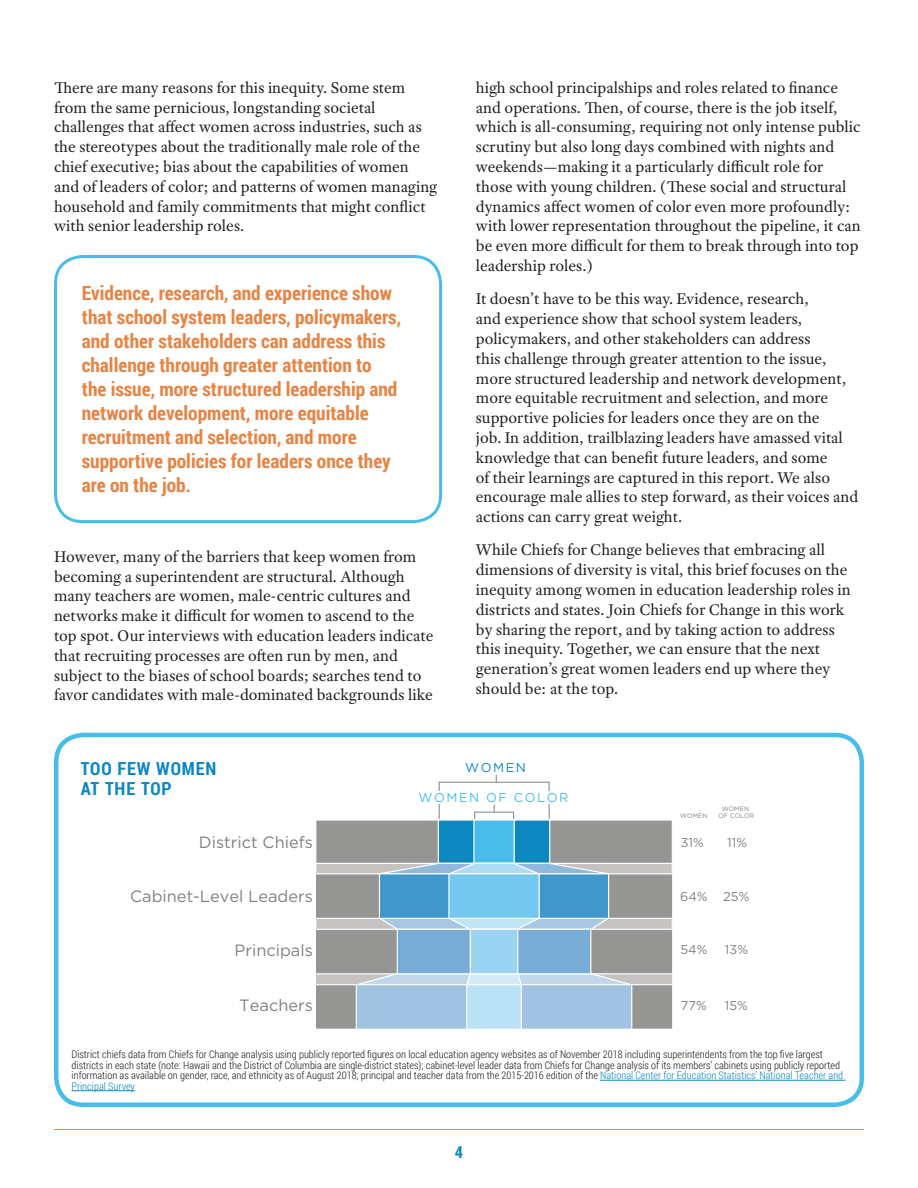
<style>
.page{position:relative;width:918px;height:1188px;background:#fff}
.page>*{position:absolute;margin:0;border:0;box-sizing:border-box;transform-origin:0 0}
.body{font:700 19.5px/24px "Roboto Condensed";color:#e88443}
.graphic_heading_2{font:700 18px/20.1px "Roboto Condensed";letter-spacing:.05em;color:#0c87c0}
.body-2{font:16.5px/19.8px "Adobe Text Pro";color:#231f20}
.Subheading{font:700 16.5px "Roboto Condensed";color:#0c87c0}
.t1{font:16.35px "Gotham";color:#808181}
.t2{font:12.75px "Gotham";color:#808181}
.t3{font:12.75px "Gotham";letter-spacing:.12em;color:#48bdea}
.t4{font:12.75px "Gotham";letter-spacing:.12em;color:#0c87c0}
.footnote{font:300 10.5px/10.5px "Roboto Condensed";color:#231f20}
.t5{font:6.45px/7.6px "Gotham";color:#808181;text-align:center}
.s1{color:#0c87c0}
</style>
<div class="page">
<hr style="left:54px;top:1129px;width:810px;height:1px;background:#e88443">
<div style="left:54px;top:733px;width:810px;height:374px;border:4px solid #48bdea;border-radius:27px"></div>
<hr style="left:600px;top:1080px;width:246px;height:1px;background:#0c87c0">
<hr style="left:72px;top:1090px;width:63px;height:1px;background:#0c87c0">
<div style="left:439px;top:782px;width:111px;height:37px;border:1px solid #808181"></div>
<div style="left:417px;top:791px;width:155px;height:13px;background:#fff"></div>
<div style="left:474px;top:812px;width:40px;height:7px;border:1px solid #808181"></div>
<svg style="left:316px;top:820px;width:357px;height:209px;background:#91b1c4"></svg>
<div style="left:54px;top:255px;width:388px;height:268px;border:3px solid #48bdea;border-radius:27px"></div>
<p class="body-2" style="left:54px;top:77px;width:385px">There are many reasons for this inequity. Some stem from the same pernicious, longstanding societal challenges that affect women across industries, such as the stereotypes about the traditionally male role of the chief executive; bias about the capabilities of women and of leaders of color; and patterns of women managing household and family commitments that might conflict with senior leadership roles.</p>
<p class="body" style="left:82px;top:281px;width:321px">Evidence, research, and experience show that school system leaders, policymakers, and other stakeholders can address this challenge through greater attention to<br>the issue, more structured leadership and network development, more equitable recruitment and selection, and more supportive policies for leaders once they are on the job.</p>
<p class="body-2" style="left:54px;top:546px;width:381px">However, many of the barriers that keep women from becoming a superintendent are structural. Although many teachers are women, male-centric cultures and networks make it difficult for women to ascend to the top spot. Our interviews with education leaders indicate that recruiting processes are often run by men, and subject to the biases of school boards; searches tend to favor candidates with male-dominated backgrounds like</p>
<p class="body-2" style="left:476px;top:77px;width:386px">high school principalships and roles related to finance and operations. Then, of course, there is the job itself, which is all-consuming, requiring not only intense public scrutiny but also long days combined with nights and weekends—making it a particularly difficult role for those with young children. (These social and structural dynamics affect women of color even more profoundly: with lower representation throughout the pipeline, it can be even more difficult for them to break through into top leadership roles.)</p>
<p class="body-2" style="left:476px;top:289px;width:384px">It doesn’t have to be this way. Evidence, research,<br>and experience show that school system leaders, policymakers, and other stakeholders can address<br>this challenge through greater attention to the issue, more structured leadership and network development, more equitable recruitment and selection, and more supportive policies for leaders once they are on the<br>job. In addition, trailblazing leaders have amassed vital knowledge that can benefit future leaders, and some<br>of their learnings are captured in this report. We also encourage male allies to step forward, as their voices and actions can carry great weight.</p>
<p class="body-2" style="left:476px;top:540px;width:376px">While Chiefs for Change believes that embracing all dimensions of diversity is vital, this brief focuses on the inequity among women in education leadership roles in districts and states. Join Chiefs for Change in this work by sharing the report, and by taking action to address this inequity. Together, we can ensure that the next generation’s great women leaders end up where they should be: at the top.</p>
<p class="graphic_heading_2" style="left:81px;top:757px;width:137px">TOO FEW WOMEN<br>AT THE TOP</p>
<p class="t4" style="left:465px;top:760px;width:62px">WOMEN</p>
<p class="t3" style="left:419px;top:790px;width:151px">WOMEN OF COLOR</p>
<p class="t5" style="left:680px;top:812px;width:29px">WOMEN</p>
<p class="t5" style="left:719px;top:804px;width:37px">WOMEN<br>OF COLOR</p>
<p class="t1" style="left:199px;top:833px;width:115px">District Chiefs</p>
<p class="t2" style="left:681px;top:835px;width:25px">31%</p>
<p class="t2" style="left:727px;top:835px;width:21px">11%</p>
<p class="t1" style="left:130px;top:887px;width:184px">Cabinet-Level Leaders</p>
<p class="t2" style="left:680px;top:889px;width:29px">64%</p>
<p class="t2" style="left:723px;top:889px;width:28px">25%</p>
<p class="t1" style="left:235px;top:941px;width:80px">Principals</p>
<p class="t2" style="left:680px;top:943px;width:29px">54%</p>
<p class="t2" style="left:725px;top:943px;width:25px">13%</p>
<p class="t1" style="left:239px;top:996px;width:75px">Teachers</p>
<p class="t2" style="left:681px;top:998px;width:27px">77%</p>
<p class="t2" style="left:725px;top:998px;width:25px">15%</p>
<p class="footnote" style="left:72px;top:1049px;width:773px">District chiefs data from Chiefs for Change analysis using publicly reported figures on local education agency websites as of November 2018 including superintendents from the top five largest districts in each state (note: Hawaii and the District of Columbia are single-district states); cabinet-level leader data from Chiefs for Change analysis of its members’ cabinets using publicly reported information as available on gender, race, and ethnicity as of August 2018; principal and teacher data from the 2015-2016 edition of the <span class="s1">National Center for Education Statistics’ National Teacher and Principal Survey</span></p>
<p class="Subheading" style="left:455px;top:1141px;width:10px">4</p>
</div>
